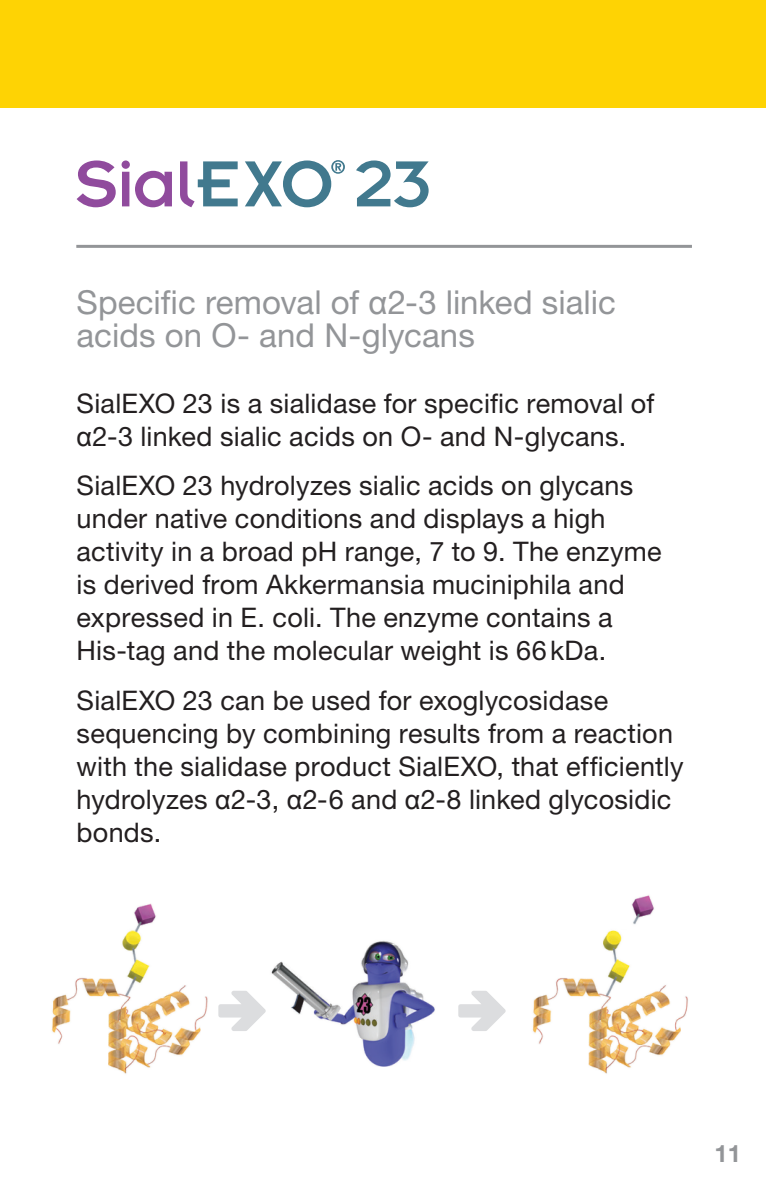
<style>
.page{position:relative;width:766px;height:1191px;background:#fff}
.page>*{position:absolute;margin:0;border:0;box-sizing:border-box;transform-origin:0 0}
.h3_related-products{font:33px/33px "Helvetica Neue";color:#939598}
.t1{font:27px/33px "Helvetica Neue";letter-spacing:.01em;color:#231f20}
.t2{font:700 24px "Helvetica Neue";color:#939598}
.s1{font-family:"Arial Unicode MS"}
</style>
<div class="page">
<div style="left:0;top:0;width:765px;height:108px;background:#fed304"></div>
<hr style="left:76px;top:245px;width:615px;height:3px;background:#939598">
<svg style="left:77px;top:160px;width:39px;height:47px"></svg>
<div style="left:122px;top:172px;width:7px;height:34px;background:#904b9d"></div>
<div style="left:121px;top:160px;width:9px;height:9px;background:#904b9d;border-radius:50%"></div>
<svg style="left:135px;top:171px;width:37px;height:36px"></svg>
<svg style="left:180px;top:161px;width:57px;height:46px"></svg>
<svg style="left:245px;top:160px;width:100px;height:47px"></svg>
<svg style="left:356px;top:160px;width:72px;height:47px"></svg>
<img style="left:51px;top:903px;width:157px;height:171px">
<img style="left:505px;top:930px;width:183px;height:144px">
<img style="left:631px;top:895px;width:23px;height:30px">
<svg style="left:458px;top:991px;width:47px;height:40px"></svg>
<svg style="left:218px;top:991px;width:42px;height:40px"></svg>
<img style="left:260px;top:941px;width:175px;height:126px">
<p class="h3_related-products" style="left:77px;top:285px;width:540px">Specific removal of <span class="s1">α</span>2-3 linked sialic acids on O- and N-glycans</p>
<p class="t1" style="left:77px;top:386px;width:579px">SialEXO 23 is a sialidase for specific removal of <span class="s1">α</span>2-3 linked sialic acids on O- and N-glycans.</p>
<p class="t1" style="left:77px;top:469px;width:586px">SialEXO 23 hydrolyzes sialic acids on glycans under native conditions and displays a high activity in a broad pH range, 7 to 9. The enzyme is derived from Akkermansia muciniphila and expressed in E. coli. The enzyme contains a His-tag and the molecular weight is 66kDa.</p>
<p class="t1" style="left:77px;top:683px;width:608px">SialEXO 23 can be used for exoglycosidase sequencing by combining results from a reaction with the sialidase product SialEXO, that efficiently hydrolyzes <span class="s1">α</span>2-3, <span class="s1">α</span>2-6 and <span class="s1">α</span>2-8 linked glycosidic bonds.</p>
<p class="t2" style="left:714px;top:1138px;width:28px">11</p>
</div>
